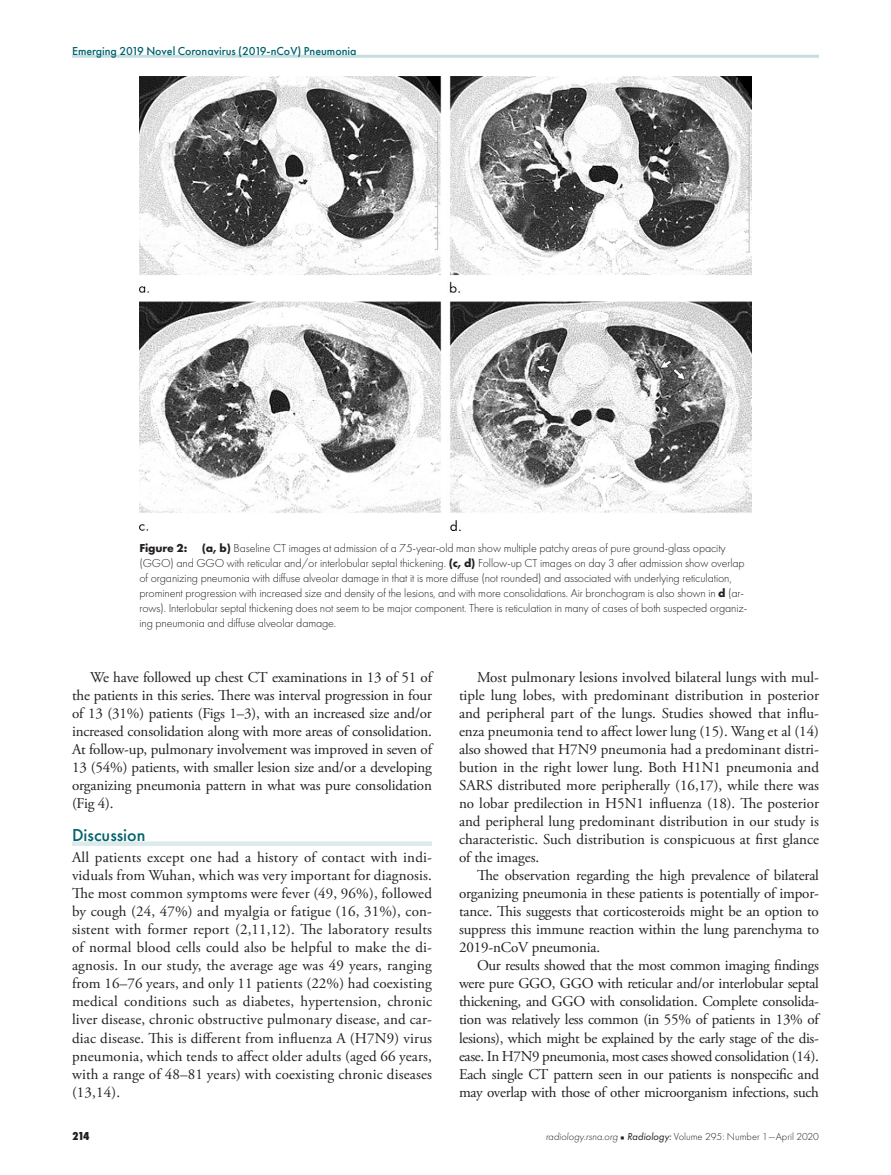
<style>
.page{position:relative;width:891px;height:1175px;background:#fff}
.page>*{position:absolute;margin:0;border:0;box-sizing:border-box;transform-origin:0 0}
.t1{font:500 18px "Futura PT";color:#00636d}
.t2{font:15px/18px "Adobe Garamond Pro";letter-spacing:-.01em;color:#231f20;text-align:justify}
.t3{font:300 12px/15px "Futura PT";letter-spacing:-.01em;color:#231f20}
.t4{font:500 12px "Futura PT";color:#00636d}
.t5{font:800 12px "Futura PT Cond";color:#231f20}
.t6{font:300 10.5px "Futura PT";color:#231f20}
.s1{font-weight:700}
.s2{font-style:italic}
.s3{font-family:"Universal Newswith Comm Pi";font-weight:400;font-size:6px}
.s4{font-weight:400;font-style:italic}
</style>
<div class="page">
<hr style="left:72px;top:55px;width:747px;height:3px;background:#c6dee1">
<div style="left:72px;top:841px;width:360px;height:5px;background:#dceaec"></div>
<img style="left:140px;top:77px;width:612px;height:453px">
<p class="t4" style="left:72px;top:44px;width:286px">Emerging 2019 Novel Coronavirus (2019-nCoV) Pneumonia</p>
<p class="t3" style="left:140px;top:540px;width:609px"><span class="s1">Figure 2: (a, b)</span> Baseline CT images at admission of a 75-year-old man show multiple patchy areas of pure ground-glass opacity (GGO) and GGO with reticular and/or interlobular septal thickening. <span class="s1">(c, d)</span> Follow-up CT images on day 3 after admission show overlap of organizing pneumonia with diffuse alveolar damage in that it is more diffuse (not rounded) and associated with underlying reticulation, prominent progression with increased size and density of the lesions, and with more consolidations. Air bronchogram is also shown in <span class="s1">d</span> (ar&shy;rows). Interlobular septal thickening does not seem to be major component. There is reticulation in many of cases of both suspected organiz&shy;ing pneumonia and diffuse alveolar damage.</p>
<p class="t2" style="left:72px;top:669px;width:362px;text-indent:18px">We have followed up chest CT examinations in 13 of 51 of the patients in this series. There was interval progression in four of 13 (31%) patients (Figs 1–3), with an increased size and/or increased consolidation along with more areas of consolidation.<br>At follow-up, pulmonary involvement was improved in seven of 13 (54%) patients, with smaller lesion size and/or a developing organizing pneumonia pattern in what was pure consolidation (Fig 4).</p>
<p class="t1" style="left:72px;top:824px;width:75px">Discussion</p>
<p class="t2" style="left:72px;top:849px;width:362px">All patients except one had a history of contact with indi&shy;viduals from Wuhan, which was very important for diagnosis.<br>The most common symptoms were fever (49, 96%), followed by cough (24, 47%) and myalgia or fatigue (16, 31%), con&shy;sistent with former report (2,11,12). The laboratory results of normal blood cells could also be helpful to make the di&shy;agnosis. In our study, the average age was 49 years, ranging from 16–76 years, and only 11 patients (22%) had coexisting medical conditions such as diabetes, hypertension, chronic liver disease, chronic obstructive pulmonary disease, and car&shy;diac disease. This is different from influenza A (H7N9) virus pneumonia, which tends to affect older adults (aged 66 years, with a range of 48–81 years) with coexisting chronic diseases (13,14).</p>
<p class="t2" style="left:459px;top:669px;width:362px;text-indent:18px">Most pulmonary lesions involved bilateral lungs with mul&shy;tiple lung lobes, with predominant distribution in posterior and peripheral part of the lungs. Studies showed that influ&shy;enza pneumonia tend to affect lower lung (15). Wang et al (14) also showed that H7N9 pneumonia had a predominant distri&shy;bution in the right lower lung. Both H1N1 pneumonia and SARS distributed more peripherally (16,17), while there was no lobar predilection in H5N1 influenza (18). The posterior and peripheral lung predominant distribution in our study is characteristic. Such distribution is conspicuous at first glance of the images.</p>
<p class="t2" style="left:459px;top:867px;width:362px;text-indent:18px">The observation regarding the high prevalence of bilateral organizing pneumonia in these patients is potentially of impor&shy;tance. This suggests that corticosteroids might be an option to suppress this immune reaction within the lung parenchyma to 2019-nCoV pneumonia.</p>
<p class="t2" style="left:459px;top:957px;width:362px;text-indent:18px">Our results showed that the most common imaging findings were pure GGO, GGO with reticular and/or interlobular septal thickening, and GGO with consolidation. Complete consolida&shy;tion was relatively less common (in 55% of patients in 13% of lesions), which might be explained by the early stage of the dis&shy;ease. In H7N9 pneumonia, most cases showed consolidation (14).<br>Each single CT pattern seen in our patients is nonspecific and may overlap with those of other microorganism infections, such</p>
<p class="t5" style="left:72px;top:1129px;width:19px">214</p>
<p class="t6" style="left:546px;top:1131px;width:275px"><span class="s2">radiology.rsna.org</span> <span class="s3">n</span> <span class="s4">Radiology:</span> Volume 295: Number 1—April 2020</p>
</div>
